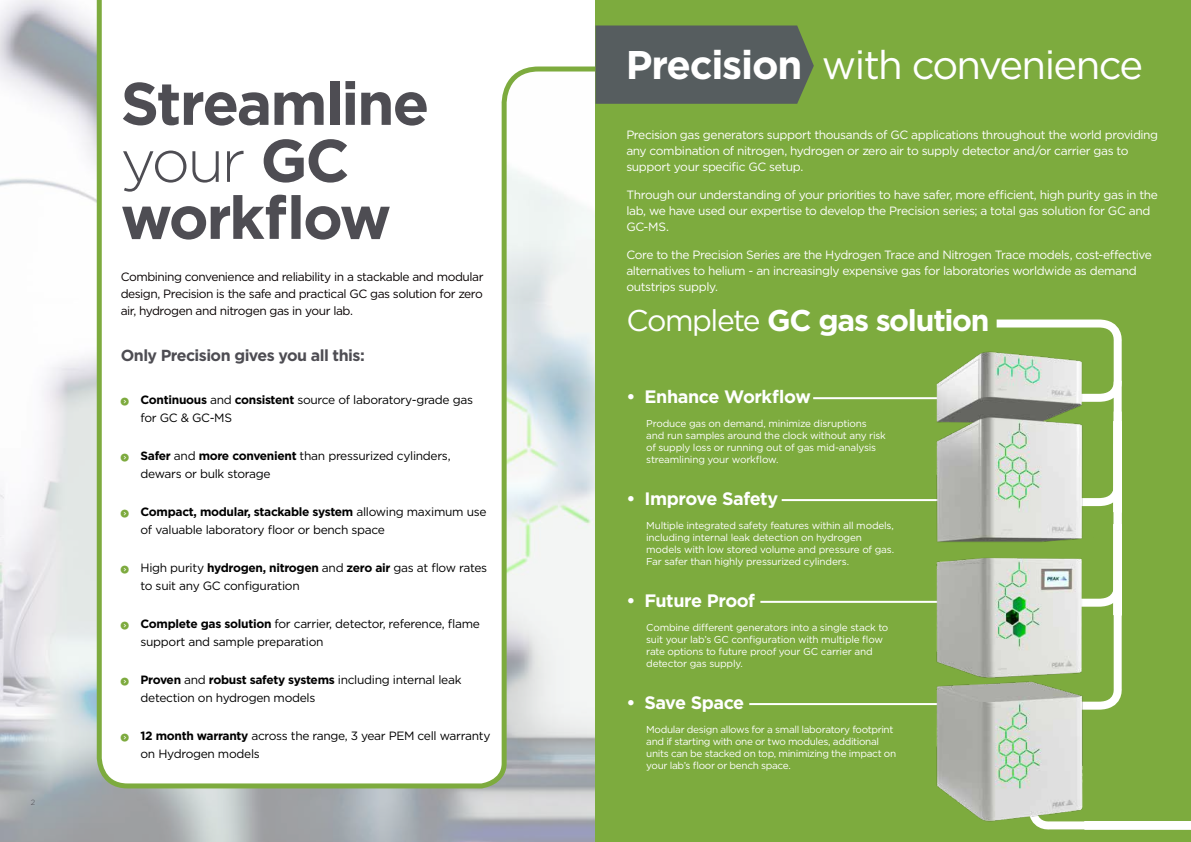
<style>
.page{position:relative;width:1191px;height:842px;background:#fff}
.page>*{position:absolute;margin:0;border:0;box-sizing:border-box;transform-origin:0 0}
.t1{font:700 60px/57px "Gotham";letter-spacing:-.04em;color:#4e4d53}
.t2{font:40px "Gotham";letter-spacing:-.04em;color:#fff}
.t3{font:700 30px "Gotham";letter-spacing:-.04em;color:#fff}
.t4{font:700 18px "Gotham";letter-spacing:-.025em;color:#fff}
.t5{font:700 16px "Gotham";letter-spacing:-.035em;color:#4e4d53}
.t6{font:12px/16px "Gotham";letter-spacing:-.035em;color:#fff}
.t7{font:12px/18px "Gotham";letter-spacing:-.025em;color:#000}
.t8{font:12px/17px "Gotham";letter-spacing:-.04em;color:#070000;text-align:justify}
.t9{font:10px/12px "Gotham";letter-spacing:-.025em;color:#fff}
.t10{font:300 7.5px "Gotham";color:#4e4d53}
.s1{font-weight:300}
.s2{font-weight:700}
.s3{font-weight:400}
</style>
<div class="page">
<img style="left:0;top:0;width:595px;height:842px">
<svg style="left:94px;top:0;width:501px;height:791px"></svg>
<div style="left:595px;top:0;width:596px;height:842px;background:#7dab3e"></div>
<div style="left:595px;top:26px;width:219px;height:78px;background:#565d5f"></div>
<svg style="left:813px;top:397px;width:114px;height:3px"></svg>
<svg style="left:749px;top:703px;width:178px;height:3px"></svg>
<hr style="left:781px;top:499px;width:165px;height:2px;background:#fff">
<hr style="left:760px;top:601px;width:184px;height:2px;background:#fff">
<svg style="left:996px;top:319px;width:126px;height:117px"></svg>
<div style="left:1113px;top:411px;width:8px;height:39px;background:#fff"></div>
<svg style="left:1097px;top:373px;width:25px;height:33px"></svg>
<svg style="left:1097px;top:436px;width:25px;height:274px"></svg>
<svg style="left:1044px;top:821px;width:147px;height:9px"></svg>
<img style="left:927px;top:328px;width:170px;height:501px">
<svg style="left:121px;top:398px;width:8px;height:8px"></svg>
<svg style="left:121px;top:454px;width:8px;height:8px"></svg>
<svg style="left:121px;top:510px;width:8px;height:8px"></svg>
<svg style="left:121px;top:565px;width:8px;height:8px"></svg>
<svg style="left:121px;top:621px;width:8px;height:8px"></svg>
<svg style="left:121px;top:677px;width:8px;height:8px"></svg>
<svg style="left:121px;top:733px;width:8px;height:8px"></svg>
<p class="t10" style="left:31px;top:797px;width:6px">2</p>
<h1 class="t1" style="left:121px;top:75px;width:310px">Streamline <span class="s1">your</span> GC workflow</h1>
<p class="t8" style="left:121px;top:268px;width:364px">Combining convenience and reliability in a stackable and modular design, Precision is the safe and practical GC gas solution for zero air, hydrogen and nitrogen gas in your lab.</p>
<h3 class="t5" style="left:121px;top:345px;width:246px">Only Precision gives you all this:</h3>
<p class="t7" style="left:140px;top:391px;width:334px"><span class="s2">Continuous</span> and <span class="s2">consistent</span> source of laboratory-grade gas for GC &amp; GC-MS</p>
<p class="t7" style="left:140px;top:447px;width:311px"><span class="s2">Safer</span> and <span class="s2">more convenient</span> than pressurized cylinders, dewars or bulk storage</p>
<p class="t7" style="left:140px;top:503px;width:347px"><span class="s2">Compact, modular, stackable system</span> allowing maximum use of valuable laboratory floor or bench space</p>
<p class="t7" style="left:140px;top:558px;width:348px">High purity <span class="s2">hydrogen, nitrogen</span> and <span class="s2">zero air</span> gas at flow rates to suit any GC configuration</p>
<p class="t7" style="left:140px;top:614px;width:341px"><span class="s2">Complete gas solution</span> for carrier, detector, reference, flame support and sample preparation</p>
<p class="t7" style="left:140px;top:670px;width:322px"><span class="s2">Proven</span> and <span class="s2">robust safety systems</span> including internal leak detection on hydrogen models</p>
<p class="t7" style="left:140px;top:726px;width:351px"><span class="s2">12 month warranty</span> across the range, 3 year PEM cell warranty on Hydrogen models</p>
<h2 class="t2" style="left:626px;top:39px;width:518px"><span class="s2">Precision</span> with convenience</h2>
<p class="t6" style="left:626px;top:126px;width:533px">Precision gas generators support thousands of GC applications throughout the world providing any combination of nitrogen, hydrogen or zero air to supply detector and/or carrier gas to support your specific GC setup.</p>
<p class="t6" style="left:626px;top:186px;width:533px">Through our understanding of your priorities to have safer, more efficient, high purity gas in the lab, we have used our expertise to develop the Precision series; a total gas solution for GC and<br>GC-MS.</p>
<p class="t6" style="left:626px;top:246px;width:527px">Core to the Precision Series are the Hydrogen Trace and Nitrogen Trace models, cost-effective alternatives to helium - an increasingly expensive gas for laboratories worldwide as demand outstrips supply.</p>
<h3 class="t3" style="left:626px;top:300px;width:365px"><span class="s3">Complete</span> GC gas solution</h3>
<h3 class="t4" style="left:626px;top:385px;width:186px">• Enhance Workflow</h3>
<p class="t9" style="left:646px;top:417px;width:241px">Produce gas on demand, minimize disruptions and run samples around the clock without any risk of supply loss or running out of gas mid-analysis streamlining your workflow.</p>
<h3 class="t4" style="left:626px;top:487px;width:153px">• Improve Safety</h3>
<p class="t9" style="left:646px;top:519px;width:249px">Multiple integrated safety features within all models, including internal leak detection on hydrogen models with low stored volume and pressure of gas.<br>Far safer than highly pressurized cylinders.</p>
<h3 class="t4" style="left:626px;top:589px;width:130px">• Future Proof</h3>
<p class="t9" style="left:646px;top:621px;width:244px">Combine different generators into a single stack to suit your lab’s GC configuration with multiple flow rate options to future proof your GC carrier and detector gas supply.</p>
<h3 class="t4" style="left:626px;top:691px;width:119px">• Save Space</h3>
<p class="t9" style="left:646px;top:723px;width:251px">Modular design allows for a small laboratory footprint and if starting with one or two modules, additional units can be stacked on top, minimizing the impact on your lab’s floor or bench space.</p>
</div>
